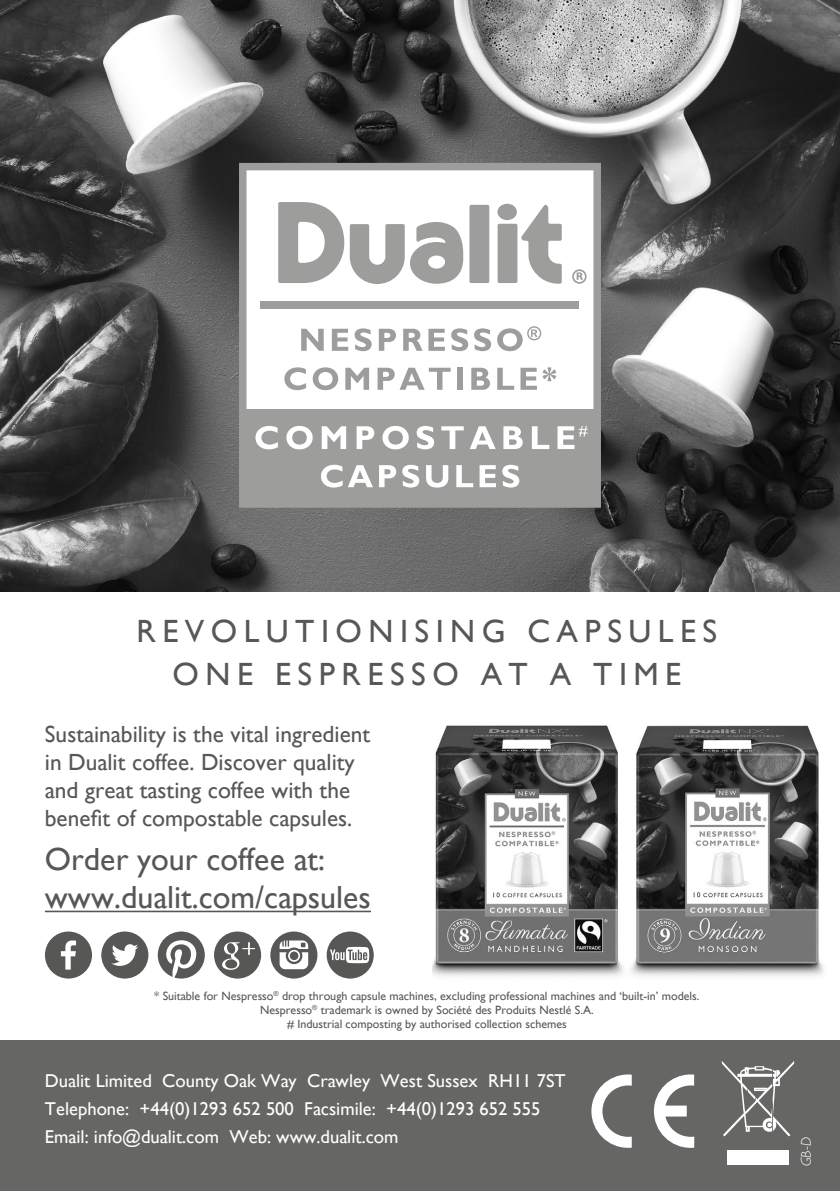
<style>
.page{position:relative;width:840px;height:1191px;background:#fff}
.page>*{position:absolute;margin:0;border:0;box-sizing:border-box;transform-origin:0 0}
.t1{font:32.2px/43.8px "Gill Sans";letter-spacing:.2em;color:#575756;text-align:center}
.t2{font:32px/38.4px "Gill Sans";color:#575756}
.t3{font:23.4px/28px "Gill Sans";color:#575756}
.t4{font:18.6px/28px "Gill Sans";color:#fff}
.t5{font:italic 300 14px "Gill Sans";color:#fff}
.t6{font:12px/14.4px "Gill Sans";color:#575756;text-align:center}
</style>
<div class="page">
<svg style="left:158px;top:931px;width:47px;height:47px"></svg>
<svg style="left:101px;top:931px;width:47px;height:47px"></svg>
<svg style="left:45px;top:931px;width:47px;height:47px"></svg>
<svg style="left:214px;top:931px;width:47px;height:47px"></svg>
<svg style="left:270px;top:931px;width:47px;height:47px"></svg>
<div style="left:289px;top:951px;width:9px;height:9px;background:#575756;border-radius:50%"></div>
<svg style="left:326px;top:931px;width:47px;height:47px"></svg>
<div style="left:0;top:1040px;width:839px;height:151px;background:#666665"></div>
<div style="left:726px;top:1150px;width:62px;height:14px;background:#fff"></div>
<svg style="left:721px;top:1061px;width:72px;height:75px"></svg>
<svg style="left:591px;top:1074px;width:40px;height:73px"></svg>
<svg style="left:653px;top:1074px;width:40px;height:73px"></svg>
<img style="left:0;top:0;width:839px;height:591px">
<img style="left:432px;top:725px;width:392px;height:252px">
<hr style="left:45px;top:910px;width:326px;height:2px;background:#575756">
<svg style="left:239px;top:163px;width:361px;height:345px"></svg>
<h1 class="t1" style="left:136px;top:609px;width:582px">REVOLUTIONISING CAPSULES<br>ONE ESPRESSO AT A TIME</h1>
<h3 class="t3" style="left:45px;top:719px;width:327px">Sustainability is the vital ingredient in Dualit coffee. Discover quality and great tasting coffee with the benefit of compostable capsules.</h3>
<h2 class="t2" style="left:45px;top:840px;width:327px">Order your coffee at: www.dualit.com/capsules</h2>
<p class="t6" style="left:154px;top:988px;width:546px">* Suitable for Nespresso<sup>®</sup> drop through capsule machines, excluding professional machines and ‘built-in’ models.<br>Nespresso<sup>®</sup> trademark is owned by Société des Produits Nestlé S.A.<br># Industrial composting by authorised collection schemes</p>
<h3 class="t4" style="left:45px;top:1066px;width:522px">Dualit Limited County Oak Way Crawley West Sussex RH11 7ST<br>Telephone: +44(0)1293 652 500 Facsimile: +44(0)1293 652 555<br>Email: info@dualit.com Web: www.dualit.com</h3>
<p class="t5" style="left:797px;top:1166px;width:31px;rotate:-90deg">GB-D</p>
</div>
